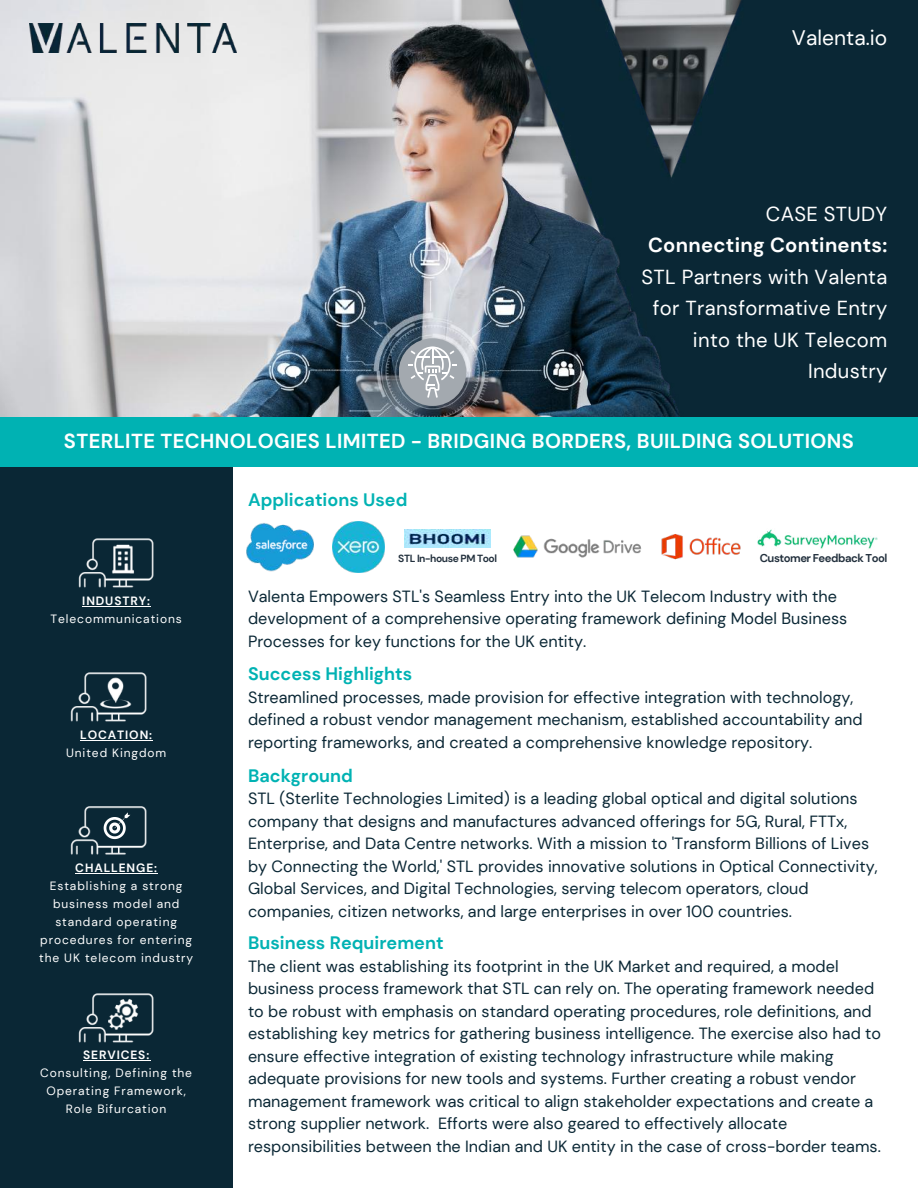
<style>
.page{position:relative;width:918px;height:1188px;background:#fff}
.page>*{position:absolute;margin:0;border:0;box-sizing:border-box;transform-origin:0 0}
.t1{font:21px "DM Sans";color:#fff}
.t2{font:700 20.25px "DM Sans";letter-spacing:.02em;color:#fff}
.t3{font:20.25px/31.5px "DM Sans";letter-spacing:.015em;color:#fff;text-align:right}
.t4{font:700 18px "DM Sans";color:#00b2b3}
.t5{font:16.2px/22.5px "DM Sans";color:#0a2735}
.t6{font:12px/18px "DM Sans";letter-spacing:.075em;color:#fff;text-align:center}
.t7{font:700 12px "DM Sans";letter-spacing:.075em;color:#fff}
.t8{font:700 11.4px "DM Sans";letter-spacing:-.04em;color:#22303d}
.t9{font:700 10.35px "DM Sans";letter-spacing:-.04em;color:#22303d}
</style>
<div class="page">
<img style="left:0;top:0;width:510px;height:417px">
<div style="left:399px;top:338px;width:67px;height:68px;background:#a3a9af;border-radius:50%"></div>
<svg style="left:408px;top:347px;width:49px;height:51px"></svg>
<div style="left:0;top:417px;width:233px;height:771px;background:#0a2735"></div>
<div style="left:510px;top:0;width:408px;height:417px;background:#0a2735"></div>
<img style="left:30px;top:23px;width:207px;height:30px">
<img style="left:70px;top:806px;width:77px;height:49px">
<div style="left:98px;top:809px;width:42px;height:35px;background:#0a2735"></div>
<svg style="left:104px;top:812px;width:26px;height:27px"></svg>
<hr style="left:75px;top:873px;width:83px;height:1px;background:#fff">
<img style="left:78px;top:538px;width:76px;height:50px">
<hr style="left:82px;top:606px;width:69px;height:1px;background:#fff">
<hr style="left:83px;top:1060px;width:67px;height:1px;background:#fff">
<img style="left:78px;top:993px;width:76px;height:50px">
<img style="left:70px;top:672px;width:77px;height:50px">
<hr style="left:80px;top:740px;width:73px;height:1px;background:#fff">
<img style="left:511px;top:0;width:172px;height:417px">
<div style="left:0;top:417px;width:918px;height:49px;background:#00b2b3"></div>
<img style="left:246px;top:523px;width:68px;height:49px">
<img style="left:332px;top:521px;width:52px;height:52px">
<img style="left:513px;top:535px;width:129px;height:23px">
<img style="left:661px;top:534px;width:80px;height:26px">
<img style="left:404px;top:530px;width:87px;height:17px">
<img style="left:757px;top:529px;width:121px;height:20px">
<p class="t1" style="left:792px;top:24px;width:97px">Valenta.io</p>
<p class="t3" style="left:766px;top:198px;width:123px">CASE STUDY</p>
<p class="t2" style="left:648px;top:232px;width:241px">Connecting Continents:</p>
<p class="t3" style="left:641px;top:261px;width:247px">STL Partners with Valenta for Transformative Entry into the UK Telecom<br>Industry</p>
<p class="t2" style="left:64px;top:427px;width:792px">STERLITE TECHNOLOGIES LIMITED - BRIDGING BORDERS, BUILDING SOLUTIONS</p>
<p class="t4" style="left:248px;top:488px;width:161px">Applications Used</p>
<p class="t7" style="left:82px;top:593px;width:69px">INDUSTRY:</p>
<p class="t6" style="left:51px;top:610px;width:133px">Telecommunications</p>
<p class="t7" style="left:80px;top:727px;width:73px">LOCATION:</p>
<p class="t6" style="left:66px;top:744px;width:102px">United Kingdom</p>
<p class="t7" style="left:75px;top:860px;width:83px">CHALLENGE:</p>
<p class="t6" style="left:39px;top:877px;width:155px">Establishing a strong business model and standard operating procedures for entering the UK telecom industry</p>
<p class="t7" style="left:83px;top:1047px;width:68px">SERVICES:</p>
<p class="t6" style="left:40px;top:1064px;width:153px">Consulting, Defining the<br>Operating Framework,<br>Role Bifurcation</p>
<p class="t9" style="left:398px;top:551px;width:100px">STL In-house PM Tool</p>
<p class="t8" style="left:760px;top:551px;width:129px">Customer Feedback Tool</p>
<p class="t5" style="left:248px;top:585px;width:601px">Valenta Empowers STL's Seamless Entry into the UK Telecom Industry with the development of a comprehensive operating framework defining Model Business<br>Processes for key functions for the UK entity.</p>
<p class="t4" style="left:248px;top:662px;width:166px">Success Highlights</p>
<p class="t5" style="left:248px;top:686px;width:616px">Streamlined processes, made provision for effective integration with technology, defined a robust vendor management mechanism, established accountability and reporting frameworks, and created a comprehensive knowledge repository.</p>
<p class="t4" style="left:248px;top:764px;width:106px">Background</p>
<p class="t5" style="left:248px;top:787px;width:631px">STL (Sterlite Technologies Limited) is a leading global optical and digital solutions company that designs and manufactures advanced offerings for 5G, Rural, FTTx, Enterprise, and Data Centre networks. With a mission to 'Transform Billions of Lives by Connecting the World,' STL provides innovative solutions in Optical Connectivity, Global Services, and Digital Technologies, serving telecom operators, cloud companies, citizen networks, and large enterprises in over 100 countries.</p>
<p class="t4" style="left:248px;top:931px;width:197px">Business Requirement</p>
<p class="t5" style="left:248px;top:955px;width:635px">The client was establishing its footprint in the UK Market and required, a model business process framework that STL can rely on. The operating framework needed to be robust with emphasis on standard operating procedures, role definitions, and establishing key metrics for gathering business intelligence. The exercise also had to ensure effective integration of existing technology infrastructure while making adequate provisions for new tools and systems. Further creating a robust vendor management framework was critical to align stakeholder expectations and create a strong supplier network. Efforts were also geared to effectively allocate responsibilities between the Indian and UK entity in the case of cross-border teams.</p>
</div>
